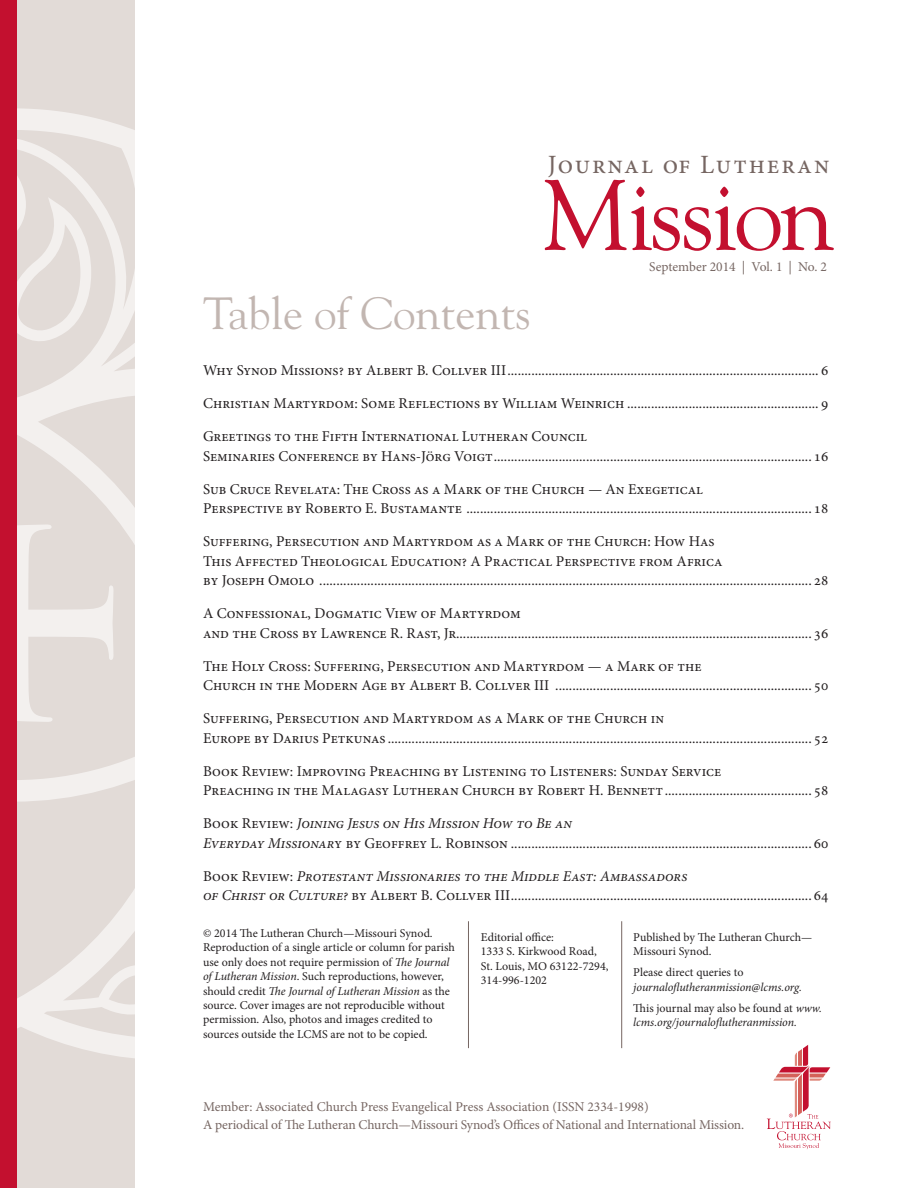
<style>
.page{position:relative;width:918px;height:1188px;background:#fff}
.page>*{position:absolute;margin:0;border:0;box-sizing:border-box;transform-origin:0 0}
.t1{font:99.3px "Goudy Std";letter-spacing:-.04em;color:#c3102f}
.t2{font:45px "Goudy Std";color:#c2b6b1}
.t3{font:26.4px "Minion Pro";letter-spacing:.07em;color:#766662}
.t4{font:15px/19.5px "Minion Pro";color:#231f20}
.t5{font:13.5px "Minion Pro";letter-spacing:-.005em;color:#766662}
.t6{font:12px/14.4px "Minion Pro";color:#231f20}
.t7{font:italic 12px/14.4px "Minion Pro";color:#231f20}
.s1{font-style:italic}
.s2{font-style:normal}
</style>
<div class="page">
<div style="left:16px;top:0;width:119px;height:1188px;background:#e2dbd7"></div>
<svg style="left:16px;top:107px;width:119px;height:959px"></svg>
<svg style="left:767px;top:1045px;width:64px;height:104px"></svg>
<div style="left:0;top:0;width:16px;height:1188px;background:#c3102f"></div>
<hr style="left:468px;top:921px;width:1px;height:127px;background:#766662">
<hr style="left:621px;top:921px;width:1px;height:127px;background:#766662">
<p class="t3" style="left:548px;top:147px;width:283px">Journal of Lutheran</p>
<p class="t1" style="left:542px;top:154px;width:294px">Mission</p>
<p class="t5" style="left:649px;top:258px;width:180px">September 2014 | Vol. 1 | No. 2</p>
<p class="t2" style="left:203px;top:285px;width:329px">Table of Contents</p>
<p class="t4" style="left:203px;top:361px;width:627px">Why Synod Missions? by Albert B. Collver III........................................................................................... 6</p>
<p class="t4" style="left:203px;top:394px;width:627px">Christian Martyrdom: Some Reflections by William Weinrich ........................................................ 9</p>
<p class="t4" style="left:203px;top:427px;width:627px">Greetings to the Fifth International Lutheran Council<br>Seminaries Conference by Hans-Jörg Voigt............................................................................................. 16</p>
<p class="t4" style="left:203px;top:479px;width:627px">Sub Cruce Revelata: The Cross as a Mark of the Church — An Exegetical<br>Perspective by Roberto E. Bustamante ..................................................................................................... 18</p>
<p class="t4" style="left:203px;top:532px;width:627px">Suffering, Persecution and Martyrdom as a Mark of the Church: How Has<br>This Affected Theological Education? A Practical Perspective from Africa<br>by Joseph Omolo ................................................................................................................................................ 28</p>
<p class="t4" style="left:203px;top:604px;width:627px">A Confessional, Dogmatic View of Martyrdom<br>and the Cross by Lawrence R. Rast, Jr........................................................................................................ 36</p>
<p class="t4" style="left:203px;top:656px;width:627px">The Holy Cross: Suffering, Persecution and Martyrdom — a Mark of the<br>Church in the Modern Age by Albert B. Collver III ........................................................................... 50</p>
<p class="t4" style="left:203px;top:709px;width:627px">Suffering, Persecution and Martyrdom as a Mark of the Church in<br>Europe by Darius Petkunas ............................................................................................................................ 52</p>
<p class="t4" style="left:203px;top:761px;width:627px">Book Review: Improving Preaching by Listening to Listeners: Sunday Service<br>Preaching in the Malagasy Lutheran Church by Robert H. Bennett........................................... 58</p>
<p class="t4" style="left:203px;top:814px;width:627px">Book Review: <span class="s1">Joining Jesus on His Mission How to Be an<br>Everyday Missionar</span>y by Geoffrey L. Robinson ........................................................................................ 60</p>
<p class="t4" style="left:203px;top:866px;width:627px">Book Review: <span class="s1">Protestant Missionaries to the Middle East: Ambassadors<br>of Christ or Culture?</span> by Albert B. Collver III........................................................................................ 64</p>
<p class="t6" style="left:203px;top:926px;width:253px">© 2014 The Lutheran Church—Missouri Synod.<br>Reproduction of a single article or column for parish use only does not require permission of <span class="s1">The Journal ofLutheran Mission</span>. Such reproductions, however, should credit <span class="s1">The Journal ofLutheran Mission</span> as the source. Cover images are not reproducible without permission. Also, photos and images credited to sources outside the LCMS are not to be copied.</p>
<p class="t6" style="left:481px;top:930px;width:129px">Editorial office:<br>1333 S. Kirkwood Road,<br>St. Louis, MO 63122-7294,<br>314-996-1202</p>
<p class="t6" style="left:633px;top:930px;width:180px">Published by The Lutheran Church—<br>Missouri Synod.</p>
<p class="t7" style="left:633px;top:965px;width:170px"><span class="s2">Please direct queries to </span>journaloflutheranmission@lcms.org.</p>
<p class="t7" style="left:633px;top:1001px;width:190px"><span class="s2">This journal may also be found at</span> www. lcms.org/journaloflutheranmission.</p>
<p class="t5" style="left:203px;top:1097px;width:447px">Member: Associated Church Press Evangelical Press Association (ISSN 2334-1998)</p>
<p class="t5" style="left:203px;top:1115px;width:543px">A periodical of The Lutheran Church—Missouri Synod’s Offices of National and International Mission.</p>
</div>
